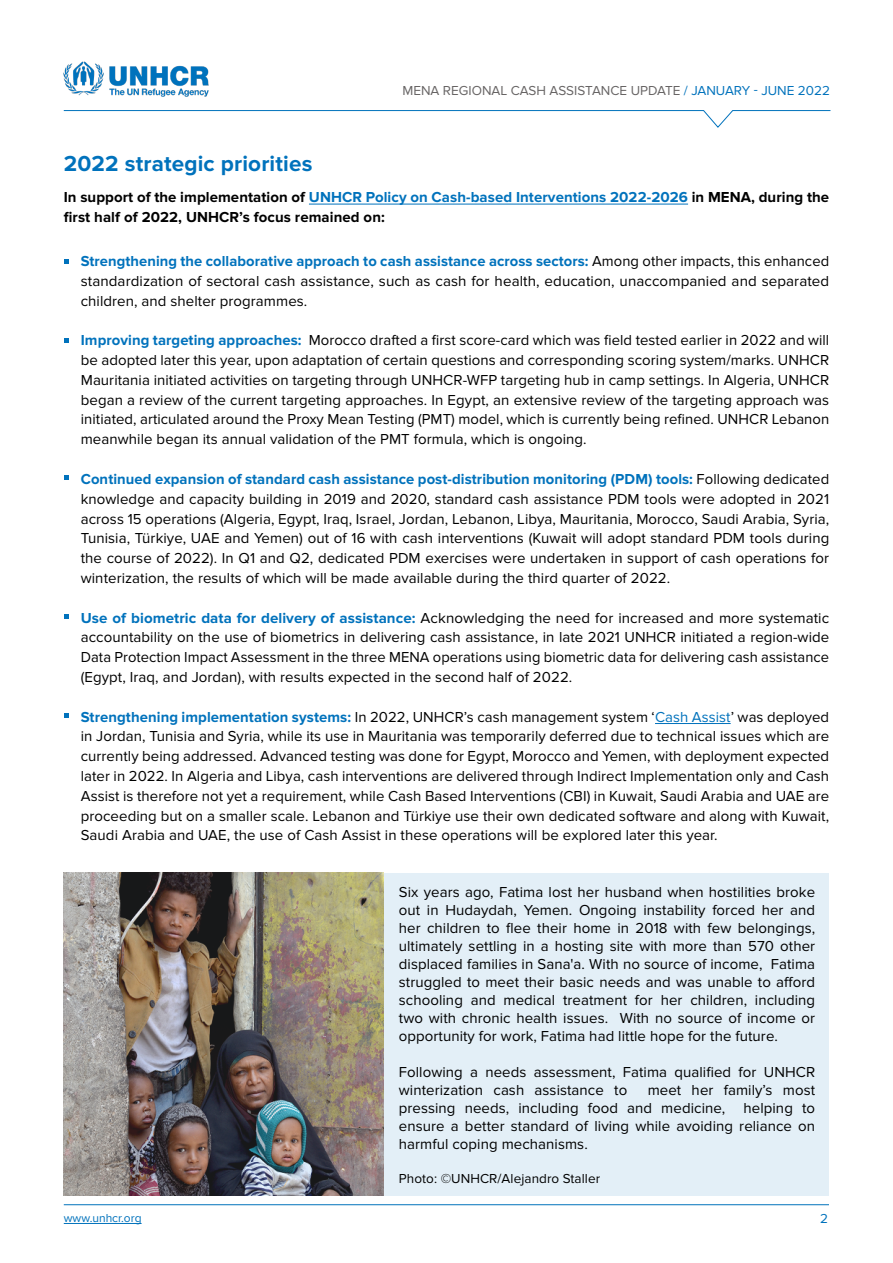
<style>
.page{position:relative;width:893px;height:1263px;background:#fff}
.page>*{position:absolute;margin:0;border:0;box-sizing:border-box;transform-origin:0 0}
.t1{font:700 22.5px "Proxima Nova";letter-spacing:.005em;color:#0072bc}
.t2{font:15px/19.8px "Proxima Nova";letter-spacing:.005em;color:#000;text-align:justify}
.t3{font:700 15px/19.8px "Proxima Nova";letter-spacing:.005em;color:#000}
.t4{font:13.5px "Proxima Nova";color:#676464}
.t5{font:13.5px "Proxima Nova";letter-spacing:.005em;color:#000}
.t6{font:13.5px "Proxima Nova";color:#0072bc}
.t7{font:12px "Proxima Nova";color:#0072bc}
.s1{color:#0072bc}
.s2{font-weight:700;color:#0072bc}
</style>
<div class="page">
<svg style="left:227px;top:110px;width:604px;height:18px"></svg>
<hr style="left:64px;top:1204px;width:765px;height:1px;background:#0072bc">
<hr style="left:64px;top:1223px;width:78px;height:1px;background:#0072bc">
<img style="left:63px;top:61px;width:164px;height:51px">
<hr style="left:309px;top:204px;width:379px;height:1px;background:#0072bc">
<hr style="left:655px;top:723px;width:76px;height:1px;background:#0072bc">
<svg style="left:65px;top:259px;width:4px;height:4px"></svg>
<svg style="left:65px;top:338px;width:4px;height:4px"></svg>
<svg style="left:65px;top:475px;width:4px;height:4px"></svg>
<svg style="left:65px;top:614px;width:4px;height:5px"></svg>
<svg style="left:65px;top:714px;width:4px;height:4px"></svg>
<div style="left:64px;top:873px;width:765px;height:322px;background:#e3eff7"></div>
<img style="left:64px;top:873px;width:320px;height:322px">
<p class="t4" style="left:402px;top:82px;width:429px">MENA REGIONAL CASH ASSISTANCE UPDATE <span class="s1">/ JANUARY - JUNE 2022</span></p>
<h1 class="t1" style="left:64px;top:151px;width:250px">2022 strategic priorities</h1>
<p class="t3" style="left:64px;top:188px;width:767px">In support of the implementation of <span class="s1">UNHCR Policy on Cash-based Interventions 2022-2026</span> in MENA, during the first half of 2022, UNHCR’s focus remained on:</p>
<p class="t2" style="left:81px;top:251px;width:750px"><span class="s2">Strengthening the collaborative approach to cash assistance across sectors:</span> Among other impacts, this enhanced standardization of sectoral cash assistance, such as cash for health, education, unaccompanied and separated children, and shelter programmes.</p>
<p class="t2" style="left:81px;top:331px;width:750px"><span class="s2">Improving targeting approaches:</span> Morocco drafted a first score-card which was field tested earlier in 2022 and will be adopted later this year, upon adaptation of certain questions and corresponding scoring system/marks. UNHCR Mauritania initiated activities on targeting through UNHCR-WFP targeting hub in camp settings. In Algeria, UNHCR began a review of the current targeting approaches. In Egypt, an extensive review of the targeting approach was initiated, articulated around the Proxy Mean Testing (PMT) model, which is currently being refined. UNHCR Lebanon meanwhile began its annual validation of the PMT formula, which is ongoing.</p>
<p class="t2" style="left:81px;top:469px;width:750px"><span class="s2">Continued expansion of standard cash assistance post-distribution monitoring (PDM) tools:</span> Following dedicated knowledge and capacity building in 2019 and 2020, standard cash assistance PDM tools were adopted in 2021 across 15 operations (Algeria, Egypt, Iraq, Israel, Jordan, Lebanon, Libya, Mauritania, Morocco, Saudi Arabia, Syria, Tunisia, Türkiye, UAE and Yemen) out of 16 with cash interventions (Kuwait will adopt standard PDM tools during the course of 2022). In Q1 and Q2, dedicated PDM exercises were undertaken in support of cash operations for winterization, the results of which will be made available during the third quarter of 2022.</p>
<p class="t2" style="left:81px;top:608px;width:750px"><span class="s2">Use of biometric data for delivery of assistance:</span> Acknowledging the need for increased and more systematic accountability on the use of biometrics in delivering cash assistance, in late 2021 UNHCR initiated a region-wide Data Protection Impact Assessment in the three MENA operations using biometric data for delivering cash assistance (Egypt, Iraq, and Jordan), with results expected in the second half of 2022.</p>
<p class="t2" style="left:81px;top:707px;width:750px"><span class="s2">Strengthening implementation systems:</span> In 2022, UNHCR’s cash management system ‘<span class="s1">Cash Assist</span>’ was deployed in Jordan, Tunisia and Syria, while its use in Mauritania was temporarily deferred due to technical issues which are currently being addressed. Advanced testing was done for Egypt, Morocco and Yemen, with deployment expected later in 2022. In Algeria and Libya, cash interventions are delivered through Indirect Implementation only and Cash Assist is therefore not yet a requirement, while Cash Based Interventions (CBI) in Kuwait, Saudi Arabia and UAE are proceeding but on a smaller scale. Lebanon and Türkiye use their own dedicated software and along with Kuwait, Saudi Arabia and UAE, the use of Cash Assist in these operations will be explored later this year.</p>
<p class="t2" style="left:399px;top:883px;width:418px;line-height:18px">Six years ago, Fatima lost her husband when hostilities broke out in Hudaydah, Yemen. Ongoing instability forced her and her children to flee their home in 2018 with few belongings, ultimately settling in a hosting site with more than 570 other displaced families in Sana'a. With no source of income, Fatima struggled to meet their basic needs and was unable to afford schooling and medical treatment for her children, including two with chronic health issues. With no source of income or opportunity for work, Fatima had little hope for the future.</p>
<p class="t2" style="left:399px;top:1063px;width:418px;line-height:18px">Following a needs assessment, Fatima qualified for UNHCR winterization cash assistance to</p>
<p class="t2" style="left:399px;top:1081px;width:418px;line-height:18px;text-indent:249px">meet her family’s most pressing needs, including food and medicine, helping to ensure a better standard of living while avoiding reliance on harmful coping mechanisms.</p>
<p class="t5" style="left:399px;top:1171px;width:203px">Photo: ©UNHCR/Alejandro Staller</p>
<p class="t7" style="left:64px;top:1211px;width:79px">www.unhcr.org</p>
<p class="t6" style="left:820px;top:1211px;width:9px">2</p>
</div>
